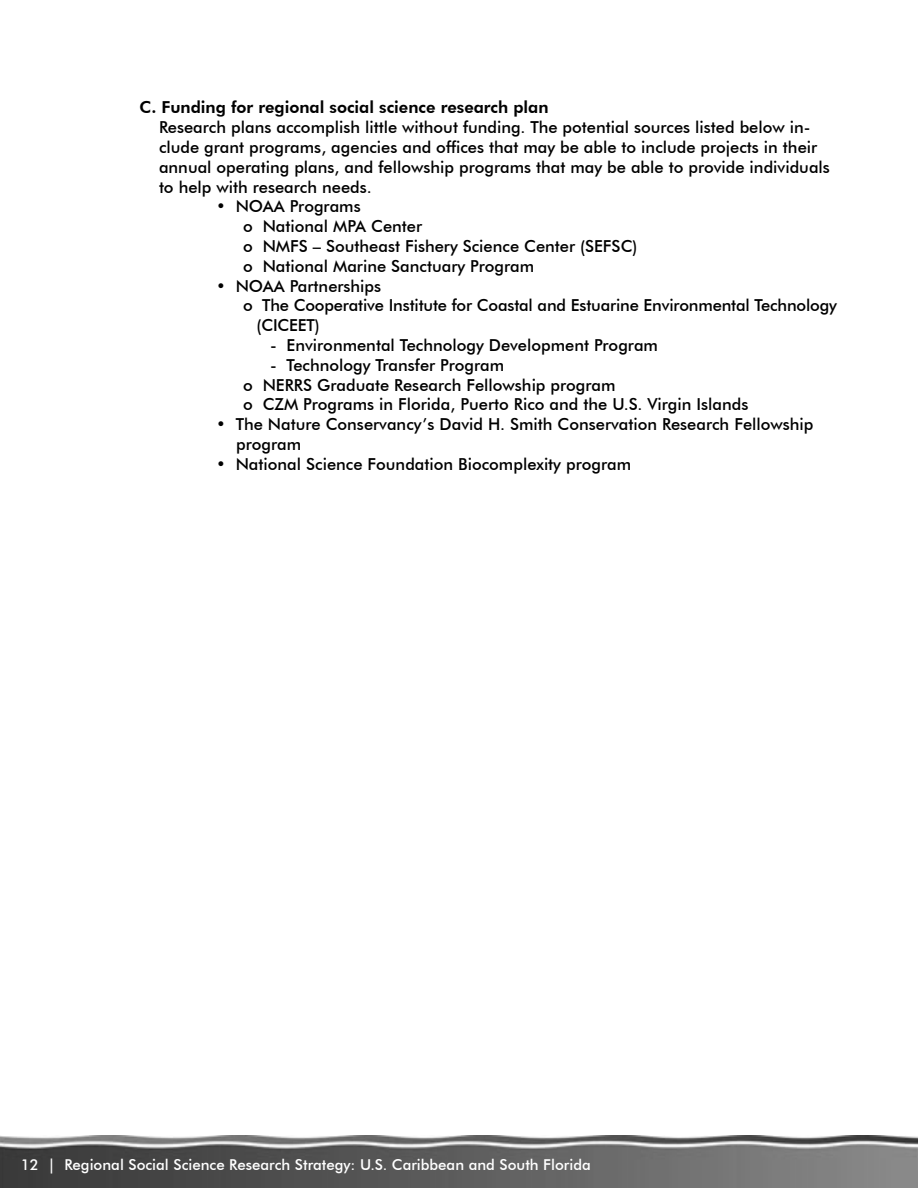
<style>
.page{position:relative;width:918px;height:1188px;background:#fff}
.page>*{position:absolute;margin:0;border:0;box-sizing:border-box;transform-origin:0 0}
.Indent_3{font:500 16.5px/19.8px "Futura BT";color:#000}
.Indent_2__numbered_list{font:500 16.5px/19.8px "Futura BT";color:#000}
.t1{font:500 15px "Futura BT";color:#fff}
.s1{font-weight:800}
</style>
<div class="page">
<img style="left:0;top:1136px;width:918px;height:52px">
<p class="Indent_2__numbered_list" style="left:159px;top:97px;width:672px;text-indent:-20px"><span class="s1">C. Funding for regional social science research plan<br></span>Research plans accomplish little without funding. The potential sources listed below in&shy;clude grant programs, agencies and offices that may be able to include projects in their annual operating plans, and fellowship programs that may be able to provide individuals to help with research needs.</p>
<p class="Indent_3" style="left:216px;top:196px;width:146px">• NOAA Programs</p>
<p class="Indent_3" style="left:243px;top:216px;width:181px">o National MPA Center</p>
<p class="Indent_3" style="left:243px;top:236px;width:396px">o NMFS – Southeast Fishery Science Center (SEFSC)</p>
<p class="Indent_3" style="left:243px;top:256px;width:293px">o National Marine Sanctuary Program</p>
<p class="Indent_3" style="left:216px;top:276px;width:167px">• NOAA Partnerships</p>
<p class="Indent_3" style="left:256px;top:295px;width:582px;text-indent:-14px">o The Cooperative Institute for Coastal and Estuarine Environmental Technology (CICEET)</p>
<p class="Indent_3" style="left:270px;top:335px;width:390px">- Environmental Technology Development Program</p>
<p class="Indent_3" style="left:270px;top:355px;width:236px">- Technology Transfer Program</p>
<p class="Indent_3" style="left:243px;top:375px;width:374px">o NERRS Graduate Research Fellowship program</p>
<p class="Indent_3" style="left:243px;top:394px;width:507px">o CZM Programs in Florida, Puerto Rico and the U.S. Virgin Islands</p>
<p class="Indent_3" style="left:236px;top:414px;width:579px;text-indent:-20px">• The Nature Conservancy’s David H. Smith Conservation Research Fellowship program</p>
<p class="Indent_3" style="left:216px;top:454px;width:417px">• National Science Foundation Biocomplexity program</p>
<p class="t1" style="left:21px;top:1156px;width:572px">12 | Regional Social Science Research Strategy: U.S. Caribbean and South Florida</p>
</div>
